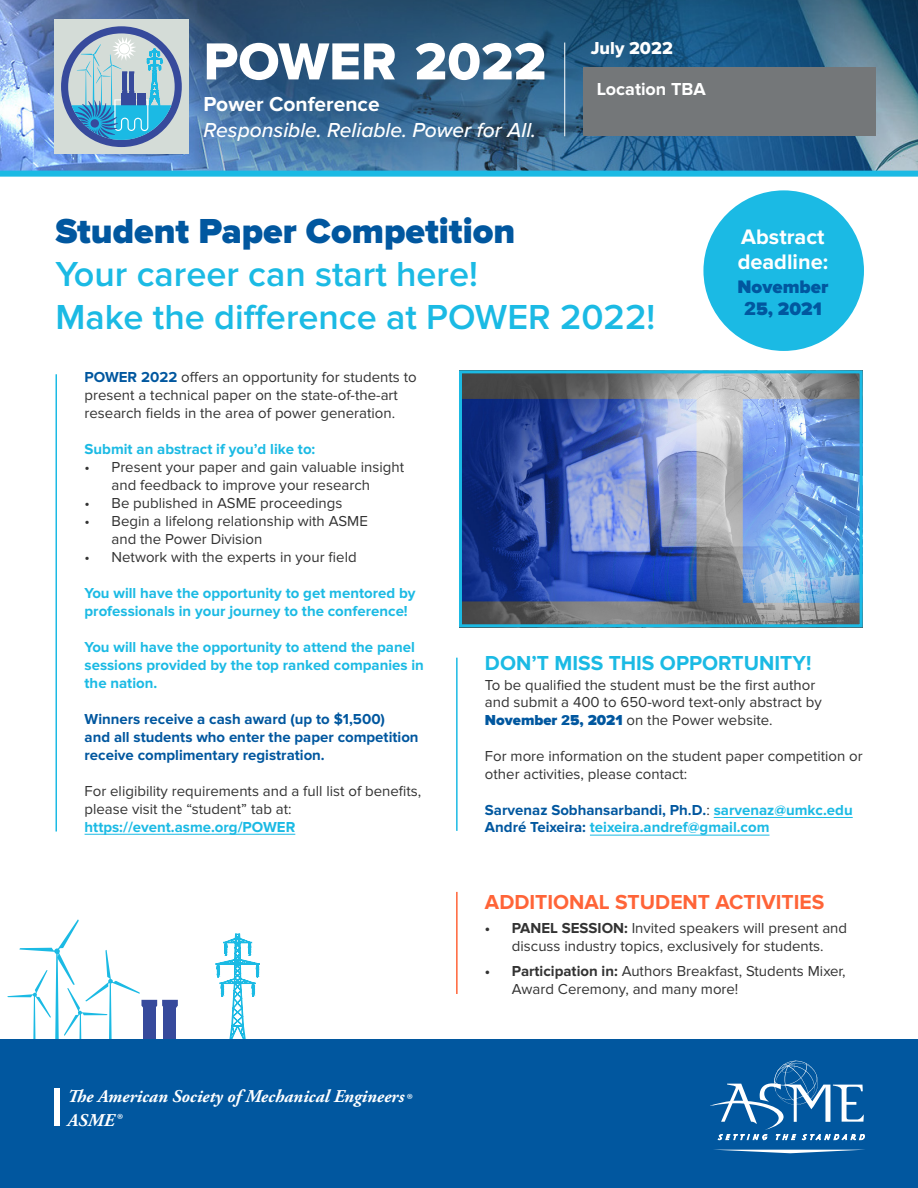
<style>
.page{position:relative;width:918px;height:1188px;background:#fff}
.page>*{position:absolute;margin:0;border:0;box-sizing:border-box;transform-origin:0 0}
.t1{font:54px "Proxima Nova Extrabld";color:#fff}
.t2{font:600 36px/43.2px "Proxima Nova";color:#1bbae4}
.t3{font:700 21.75px/25.5px "Proxima Nova";color:#fff}
.t4{font:italic 500 21px/25.2px "Proxima Nova";color:#fff}
.t5{font:700 21px "Proxima Nova";color:#ff6438}
.t6{font:700 21px "Proxima Nova";color:#1bbae4}
.t7{font:900 18.75px/22.2px "Proxima Nova";color:#01579f;text-align:center}
.t8{font:italic 700 18px/24px "Adobe Garamond Pro";color:#fff}
.t9{font:700 18px "Proxima Nova";color:#fff}
.t10{font:18px "Proxima Nova Extrabld";color:#fff}
.t11{font:15px/18px "Proxima Nova";color:#333}
.t12{font:700 15px/18px "Proxima Nova";color:#1bbae4}
.t13{font:700 15px/18px "Proxima Nova";color:#01579f}
.s1{font-weight:700;font-style:normal}
.s2{font-weight:900;color:#01579f}
.s3{font-family:"Arial";font-size:18px}
.s4{font-weight:700;color:#01579f}
.s5{font-weight:700;color:#1bbae4}
.s6{font-family:"Arial";font-weight:900;font-size:13.5px;color:#01579f}
.s7{color:#01579f}
.s8{font-family:"Minion Pro";color:#01579f}
.s9{font-weight:400;color:#333}
.s10{font-weight:700}
</style>
<div class="page">
<hr style="left:56px;top:374px;width:1px;height:458px;background:#1bbae4">
<hr style="left:456px;top:658px;width:2px;height:173px;background:#1bbae4">
<hr style="left:456px;top:892px;width:2px;height:102px;background:#ff6438">
<svg style="left:0;top:919px;width:297px;height:121px"></svg>
<img style="left:0;top:0;width:918px;height:171px">
<img style="left:463px;top:374px;width:396px;height:249px">
<div style="left:459px;top:370px;width:404px;height:257px;border:3px solid #1bbae4"></div>
<svg style="left:148px;top:0;width:551px;height:171px;background:#326189"></svg>
<div style="left:583px;top:68px;width:293px;height:68px;background:#747779"></div>
<hr style="left:564px;top:43px;width:1px;height:93px;background:#fff">
<div style="left:54px;top:19px;width:135px;height:135px;background:#d4dcd7"></div>
<svg style="left:61px;top:26px;width:121px;height:121px"></svg>
<div style="left:0;top:171px;width:918px;height:6px;background:#1bbae4"></div>
<hr style="left:85px;top:834px;width:210px;height:1px;background:#1bbae4">
<div style="left:0;top:1040px;width:918px;height:148px;background:#01579f"></div>
<div style="left:54px;top:1088px;width:5px;height:38px;background:#fff"></div>
<svg style="left:710px;top:1060px;width:155px;height:81px"></svg>
<svg style="left:721px;top:1150px;width:136px;height:3px"></svg>
<div style="left:703px;top:190px;width:161px;height:161px;background:#1bbae4;border-radius:50%"></div>
<hr style="left:714px;top:817px;width:139px;height:1px;background:#1bbae4">
<hr style="left:590px;top:835px;width:180px;height:1px;background:#1bbae4">
<p class="t1" style="left:204px;top:30px;width:345px">POWER 2022</p>
<p class="t4" style="left:204px;top:91px;width:334px"><span class="s1">Power Conference<br></span>Responsible. Reliable. Power for All.</p>
<p class="t10" style="left:591px;top:38px;width:84px">July 2022</p>
<p class="t9" style="left:597px;top:79px;width:111px">Location TBA</p>
<p class="t2" style="left:56px;top:210px;width:601px"><span class="s2">Student Paper Competition<br></span>Your career can start here!<br>Make the difference at POWER 2022!</p>
<p class="t3" style="left:738px;top:224px;width:92px">Abstract deadline:</p>
<p class="t7" style="left:738px;top:276px;width:92px">November<br><span class="s3">2</span>5, 2021</p>
<p class="t11" style="left:85px;top:368px;width:334px"><span class="s4">POWER 2022</span> offers an opportunity for students to present a technical paper on the state-of-the-art research fields in the area of power generation.</p>
<p class="t12" style="left:85px;top:441px;width:232px">Submit an abstract if you’d like to:</p>
<p class="t11" style="left:85px;top:458px;width:321px;text-align:center">• Present your paper and gain valuable insight and feedback to improve your research</p>
<p class="t11" style="left:85px;top:494px;width:259px">• Be published in ASME proceedings</p>
<p class="t11" style="left:112px;top:512px;width:258px;text-indent:-27px">• Begin a lifelong relationship with ASME and the Power Division</p>
<p class="t11" style="left:85px;top:548px;width:274px">• Network with the experts in your field</p>
<p class="t12" style="left:85px;top:585px;width:332px">You will have the opportunity to get mentored by</p>
<p class="t12" style="left:85px;top:603px;width:325px">professionals in your journey to the conference!</p>
<p class="t12" style="left:85px;top:639px;width:341px">You will have the opportunity to attend the panel sessions provided by the top ranked companies in the nation.</p>
<p class="t13" style="left:85px;top:711px;width:302px">Winners receive a cash award (up to $1,500)</p>
<p class="t13" style="left:85px;top:729px;width:336px">and all students who enter the paper competition receive complimentary registration.</p>
<p class="t11" style="left:85px;top:782px;width:338px">For eligibility requirements and a full list of benefits, please visit the “student” tab at: <span class="s5">https://event.asme.org/POWER</span></p>
<p class="t8" style="left:68px;top:1084px;width:345px">The American Society of Mechanical Engineers®<br>ASME®</p>
<p class="t6" style="left:485px;top:651px;width:328px">DON’T MISS THIS OPPORTUNITY!</p>
<p class="t11" style="left:485px;top:676px;width:338px;line-height:17.4px">To be qualified the student must be the first author and submit a 400 to 650-word text-only abstract by<br><span class="s2">November</span> <span class="s6">2</span><span class="s2">5, 2021</span> on the Power website.</p>
<p class="t11" style="left:485px;top:747px;width:379px">For more information on the student paper competition or other activities, please contact:</p>
<p class="t12" style="left:485px;top:801px;width:369px"><span class="s7">Sarvenaz Sobhansarbandi, Ph</span><span class="s8">.</span><span class="s7">D.</span><span class="s9">:</span> sarvenaz@umkc.edu<br><span class="s7">André Teixeira:</span> teixeira.andref@gmail.com</p>
<p class="t5" style="left:485px;top:890px;width:341px">ADDITIONAL STUDENT ACTIVITIES</p>
<p class="t11" style="left:485px;top:919px;width:364px;text-align:center"><span class="s10">• PANEL SESSION:</span> Invited speakers will present and discuss industry topics, exclusively for students.</p>
<p class="t11" style="left:512px;top:962px;width:335px;text-indent:-27px"><span class="s10">• Participation in:</span> Authors Breakfast, Students Mixer,<br>Award Ceremony, and many more!</p>
</div>
